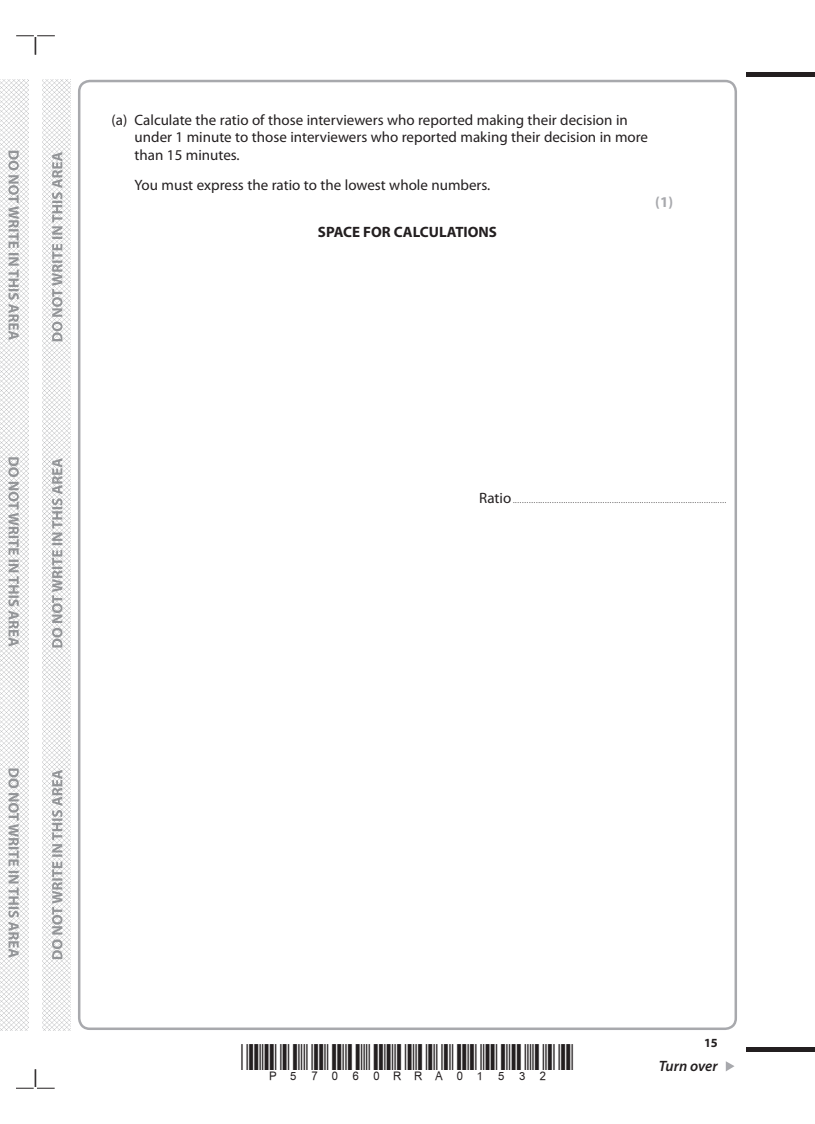
<style>
.page{position:relative;width:815px;height:1124px;background:#fff}
.page>*{position:absolute;margin:0;border:0;box-sizing:border-box;transform-origin:0 0}
.t1{font:15px/17.5px "Myriad Pro";color:#231f20}
.t2{font:700 15px "Myriad Pro";color:#231f20}
.t3{font:italic 600 15px "Myriad Pro";letter-spacing:-.005em;color:#231f20}
.t4{font:700 15px "Myriad Pro";color:#a8a9ad}
.t5{font:700 12.5px "Myriad Pro";color:#231f20}
.t6{font:7.5px "Myriad Pro";color:#231f20}
.s1{font-size:15px}
</style>
<div class="page">
<img style="left:43px;top:80px;width:28px;height:949px">
<svg style="left:726px;top:1061px;width:9px;height:10px"></svg>
<div style="left:746px;top:72px;width:69px;height:5px;background:#231f20"></div>
<hr style="left:746px;top:1047px;width:69px;height:4px;background:#231f20">
<svg style="left:16px;top:35px;width:39px;height:20px"></svg>
<svg style="left:16px;top:1069px;width:39px;height:19px"></svg>
<img style="left:0;top:80px;width:28px;height:949px">
<svg style="left:8px;top:151px;width:11px;height:806px"></svg>
<svg style="left:52px;top:152px;width:10px;height:806px"></svg>
<p class="t1" style="left:135px;top:111px;width:515px;text-indent:-23px">(a) Calculate the ratio of those interviewers who reported making their decision in under 1 minute to those interviewers who reported making their decision in more than 15 minutes.</p>
<p class="t1" style="left:135px;top:176px;width:357px">You must express the ratio to the lowest whole numbers.</p>
<p class="t2" style="left:318px;top:222px;width:181px">SPACE FOR CALCULATIONS</p>
<p class="t4" style="left:655px;top:192px;width:20px">(1)</p>
<p class="t6" style="left:479px;top:496px;width:249px"><span class="s1">Ratio</span> .............................................................................................</p>
<p class="t5" style="left:704px;top:1034px;width:15px">15</p>
<p class="t3" style="left:659px;top:1057px;width:60px">Turn over</p>
</div>
